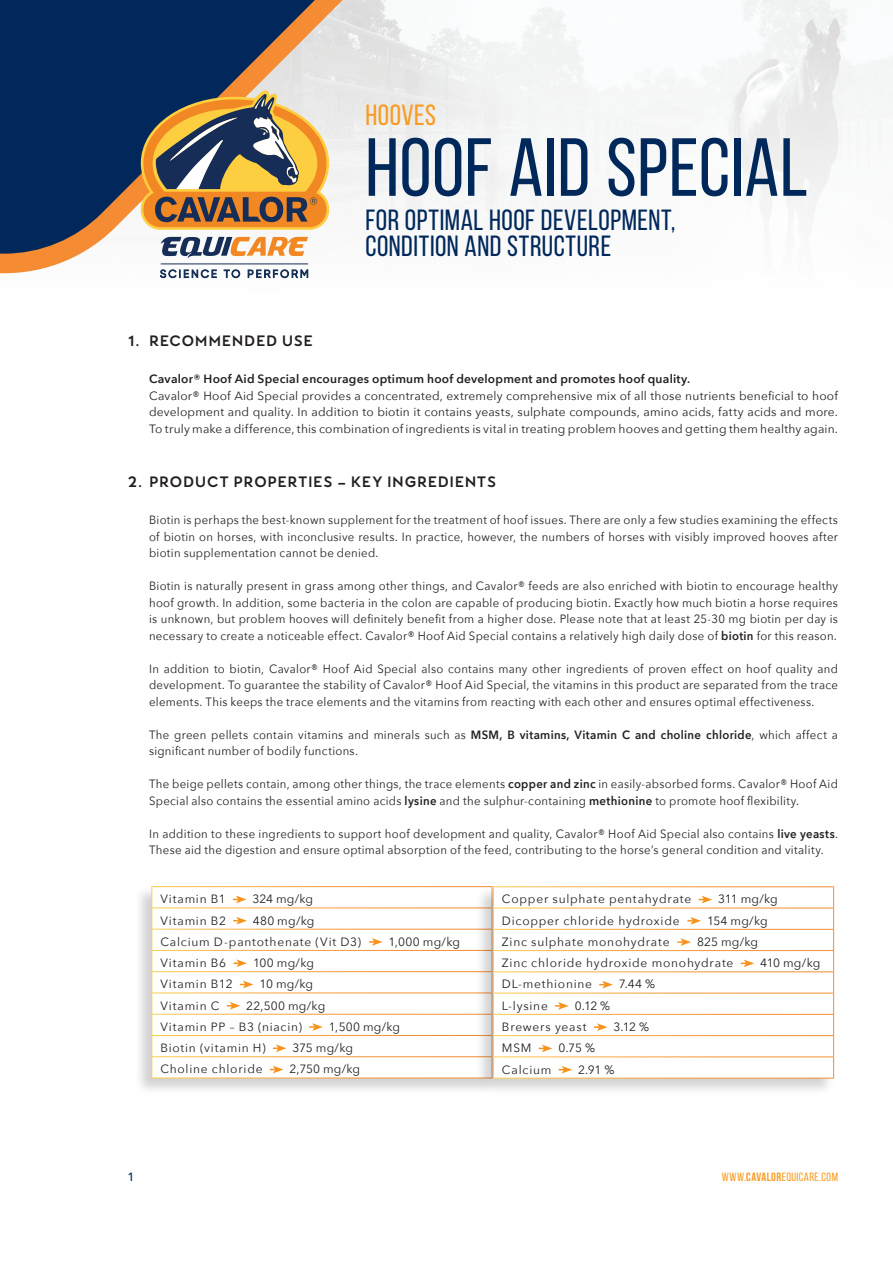
<style>
.page{position:relative;width:893px;height:1263px;background:#fff}
.page>*{position:absolute;margin:0;border:0;box-sizing:border-box;transform-origin:0 0}
.t1{font:82.2px "Bebas Neue";letter-spacing:.01em;color:#00285b}
.t2{font:29.25px/25.5px "Bebas Neue";letter-spacing:.015em;color:#00285b}
.t3{font:29.25px "Bebas Neue";letter-spacing:.015em;color:#f89c23}
.t4{font:15px "Buket Retro Basic";letter-spacing:.025em;color:#231f20}
.t5{font:12px/16.5px "Avenir Next";letter-spacing:.025em;color:#231f20;text-align:justify;scale:.95 1}
.t6{font:12px/16.5px "Avenir Next";letter-spacing:.025em;color:#231f20;text-align:justify}
.t7{font:12px/21.3px "Avenir Next";letter-spacing:.065em;color:#231f20}
.t8{font:12px/21.3px "Avenir Next";letter-spacing:.06em;color:#231f20}
.t9{font:600 12px "Avenir Next";letter-spacing:.02em;color:#231f20}
.t10{font:12px "Bebas Neue";letter-spacing:.035em;color:#f89c23}
.t11{font:12px "Avenir Next";letter-spacing:.07em;color:#231f20}
.t12{font:500 12px "Avenir Next";color:#00285b}
.s1{font-weight:600}
.s2{font-weight:700}
</style>
<div class="page">
<div style="left:134px;top:886px;width:359px;height:210px;background:#231f20;opacity:.2"></div>
<svg style="left:152px;top:887px;width:323px;height:190px"></svg>
<hr style="left:151px;top:886px;width:341px;height:1px;background:#fff">
<hr style="left:151px;top:907px;width:341px;height:1px;background:#fff">
<hr style="left:151px;top:929px;width:341px;height:1px;background:#fff">
<hr style="left:151px;top:950px;width:341px;height:1px;background:#fff">
<hr style="left:151px;top:971px;width:341px;height:1px;background:#fff">
<hr style="left:151px;top:992px;width:341px;height:1px;background:#fff">
<hr style="left:151px;top:1014px;width:341px;height:1px;background:#fff">
<hr style="left:151px;top:1035px;width:341px;height:1px;background:#fff">
<hr style="left:151px;top:1056px;width:341px;height:1px;background:#fff">
<svg style="left:151px;top:887px;width:1px;height:190px"></svg>
<hr style="left:151px;top:1077px;width:341px;height:1px;background:#fff">
<svg style="left:233px;top:896px;width:13px;height:7px"></svg>
<svg style="left:233px;top:917px;width:14px;height:7px"></svg>
<svg style="left:369px;top:938px;width:13px;height:8px"></svg>
<svg style="left:233px;top:959px;width:14px;height:8px"></svg>
<svg style="left:240px;top:981px;width:13px;height:7px"></svg>
<svg style="left:227px;top:1002px;width:13px;height:7px"></svg>
<svg style="left:309px;top:1023px;width:14px;height:8px"></svg>
<svg style="left:273px;top:1044px;width:13px;height:8px"></svg>
<svg style="left:270px;top:1066px;width:13px;height:7px"></svg>
<div style="left:475px;top:886px;width:360px;height:210px;background:#231f20;opacity:.2"></div>
<svg style="left:494px;top:887px;width:339px;height:191px"></svg>
<hr style="left:493px;top:886px;width:341px;height:1px;background:#fff">
<hr style="left:493px;top:908px;width:341px;height:1px;background:#fff">
<hr style="left:493px;top:929px;width:341px;height:1px;background:#fff">
<hr style="left:493px;top:950px;width:341px;height:1px;background:#fff">
<hr style="left:493px;top:971px;width:341px;height:1px;background:#fff">
<hr style="left:493px;top:993px;width:341px;height:1px;background:#fff">
<hr style="left:493px;top:1014px;width:341px;height:1px;background:#fff">
<hr style="left:493px;top:1035px;width:341px;height:1px;background:#fff">
<hr style="left:493px;top:1056px;width:341px;height:1px;background:#fff">
<svg style="left:492px;top:887px;width:2px;height:191px"></svg>
<svg style="left:833px;top:887px;width:1px;height:191px"></svg>
<hr style="left:493px;top:1078px;width:341px;height:1px;background:#fff">
<svg style="left:699px;top:896px;width:13px;height:7px"></svg>
<svg style="left:687px;top:917px;width:14px;height:8px"></svg>
<svg style="left:677px;top:938px;width:14px;height:8px"></svg>
<svg style="left:741px;top:959px;width:13px;height:8px"></svg>
<svg style="left:599px;top:981px;width:14px;height:7px"></svg>
<svg style="left:555px;top:1002px;width:14px;height:8px"></svg>
<svg style="left:594px;top:1023px;width:13px;height:8px"></svg>
<svg style="left:539px;top:1044px;width:13px;height:8px"></svg>
<svg style="left:559px;top:1066px;width:13px;height:7px"></svg>
<img style="left:0;top:0;width:893px;height:279px">
<svg style="left:0;top:0;width:364px;height:273px;fill:#00285b"></svg>
<svg style="left:161px;top:237px;width:147px;height:21px"></svg>
<svg style="left:141px;top:89px;width:188px;height:141px;background:#a2855a"></svg>
<hr style="left:161px;top:263px;width:147px;height:1px;background:#162e57">
<svg style="left:160px;top:270px;width:57px;height:8px"></svg>
<svg style="left:224px;top:270px;width:16px;height:8px"></svg>
<svg style="left:248px;top:270px;width:60px;height:8px"></svg>
<h2 class="t3" style="left:365px;top:99px;width:72px">HOOVES</h2>
<h1 class="t1" style="left:365px;top:123px;width:444px">HOOF AID SPECIAL</h1>
<h2 class="t2" style="left:365px;top:207px;width:311px">FOR OPTIMAL HOOF DEVELOPMENT,<br>CONDITION AND STRUCTURE</h2>
<p class="t4" style="left:128px;top:331px;width:187px">1. RECOMMENDED USE</p>
<p class="t9" style="left:149px;top:369px;width:543px">Cavalor® Hoof Aid Special encourages optimum hoof development and promotes hoof quality.</p>
<p class="t6" style="left:149px;top:387px;width:690px">Cavalor® Hoof Aid Special provides a concentrated, extremely comprehensive mix of all those nutrients beneficial to hoof development and quality. In addition to biotin it contains yeasts, sulphate compounds, amino acids, fatty acids and more.<br>To truly make a difference, this combination of ingredients is vital in treating problem hooves and getting them healthy again.</p>
<p class="t4" style="left:128px;top:472px;width:370px">2. PRODUCT PROPERTIES – KEY INGREDIENTS</p>
<p class="t5" style="left:149px;top:511px;width:727px">Biotin is perhaps the best-known supplement for the treatment of hoof issues. There are only a few studies examining the effects of biotin on horses, with inconclusive results. In practice, however, the numbers of horses with visibly improved hooves after biotin supplementation cannot be denied.</p>
<p class="t5" style="left:149px;top:577px;width:727px">Biotin is naturally present in grass among other things, and Cavalor® feeds are also enriched with biotin to encourage healthy hoof growth. In addition, some bacteria in the colon are capable of producing biotin. Exactly how much biotin a horse requires is unknown, but problem hooves will definitely benefit from a higher dose. Please note that at least 25-30 mg biotin per day is necessary to create a noticeable effect. Cavalor® Hoof Aid Special contains a relatively high daily dose of <span class="s1">biotin</span> for this reason.</p>
<p class="t5" style="left:149px;top:660px;width:727px">In addition to biotin, Cavalor® Hoof Aid Special also contains many other ingredients of proven effect on hoof quality and development. To guarantee the stability of Cavalor® Hoof Aid Special, the vitamins in this product are separated from the trace elements. This keeps the trace elements and the vitamins from reacting with each other and ensures optimal effectiveness.</p>
<p class="t5" style="left:149px;top:726px;width:727px">The green pellets contain vitamins and minerals such as <span class="s1">MSM, B vitamins, Vitamin C and choline chloride</span>, which affect a significant number of bodily functions.</p>
<p class="t5" style="left:149px;top:775px;width:727px">The beige pellets contain, among other things, the trace elements <span class="s1">copper and zinc</span> in easily-absorbed forms. Cavalor® Hoof Aid<br>Special also contains the essential amino acids <span class="s1">lysine</span> and the sulphur-containing <span class="s1">methionine</span> to promote hoof flexibility.</p>
<p class="t5" style="left:149px;top:825px;width:727px">In addition to these ingredients to support hoof development and quality, Cavalor® Hoof Aid Special also contains <span class="s1">live yeasts</span>.<br>These aid the digestion and ensure optimal absorption of the feed, contributing to the horse’s general condition and vitality.</p>
<p class="t8" style="left:160px;top:888px;width:67px">Vitamin B1</p>
<p class="t6" style="left:252px;top:890px;width:62px">324 mg/kg</p>
<p class="t8" style="left:160px;top:909px;width:67px">Vitamin B2</p>
<p class="t7" style="left:502px;top:888px;width:191px">Copper sulphate pentahydrate</p>
<p class="t6" style="left:718px;top:890px;width:61px">311 mg/kg</p>
<p class="t7" style="left:502px;top:909px;width:179px">Dicopper chloride hydroxide</p>
<p class="t6" style="left:707px;top:912px;width:62px">154 mg/kg</p>
<p class="t7" style="left:502px;top:930px;width:169px">Zinc sulphate monohydrate</p>
<p class="t7" style="left:160px;top:909px;width:202px;text-indent:93px">480 mg/kg<br>Calcium D-pantothenate (Vit D3)</p>
<p class="t6" style="left:388px;top:933px;width:73px">1,000 mg/kg</p>
<p class="t8" style="left:502px;top:930px;width:258px;text-indent:195px">825 mg/kg<br>Zinc chloride hydroxide monohydrate</p>
<p class="t8" style="left:160px;top:952px;width:67px">Vitamin B6</p>
<p class="t6" style="left:253px;top:954px;width:62px">100 mg/kg</p>
<p class="t8" style="left:160px;top:973px;width:74px">Vitamin B12</p>
<p class="t6" style="left:259px;top:975px;width:55px">10 mg/kg</p>
<p class="t11" style="left:160px;top:995px;width:61px">Vitamin C</p>
<p class="t6" style="left:760px;top:954px;width:61px">410 mg/kg</p>
<p class="t7" style="left:502px;top:973px;width:92px">DL-methionine</p>
<p class="t6" style="left:619px;top:975px;width:38px">7.44 %</p>
<p class="t6" style="left:502px;top:997px;width:47px">L-lysine</p>
<p class="t8" style="left:160px;top:994px;width:166px;text-indent:86px">22,500 mg/kg<br>Vitamin PP – B3 (niacin)</p>
<p class="t8" style="left:502px;top:994px;width:110px;text-indent:73px">0.12 %<br>Brewers yeast</p>
<p class="t6" style="left:329px;top:1018px;width:73px">1,500 mg/kg</p>
<p class="t6" style="left:613px;top:1018px;width:37px">3.12 %</p>
<p class="t8" style="left:160px;top:1037px;width:107px">Biotin (vitamin H)</p>
<p class="t6" style="left:292px;top:1039px;width:62px">375 mg/kg</p>
<p class="t7" style="left:160px;top:1058px;width:104px">Choline chloride</p>
<p class="t6" style="left:289px;top:1060px;width:72px">2,750 mg/kg</p>
<p class="t6" style="left:502px;top:1039px;width:31px">MSM</p>
<p class="t6" style="left:558px;top:1039px;width:38px">0.75 %</p>
<p class="t7" style="left:502px;top:1058px;width:51px">Calcium</p>
<p class="t6" style="left:578px;top:1060px;width:38px">2.91 %</p>
<p class="t12" style="left:128px;top:1167px;width:9px">1</p>
<p class="t10" style="left:722px;top:1171px;width:118px">WWW.<span class="s2">CAVALOR</span>EQUICARE.COM</p>
</div>
